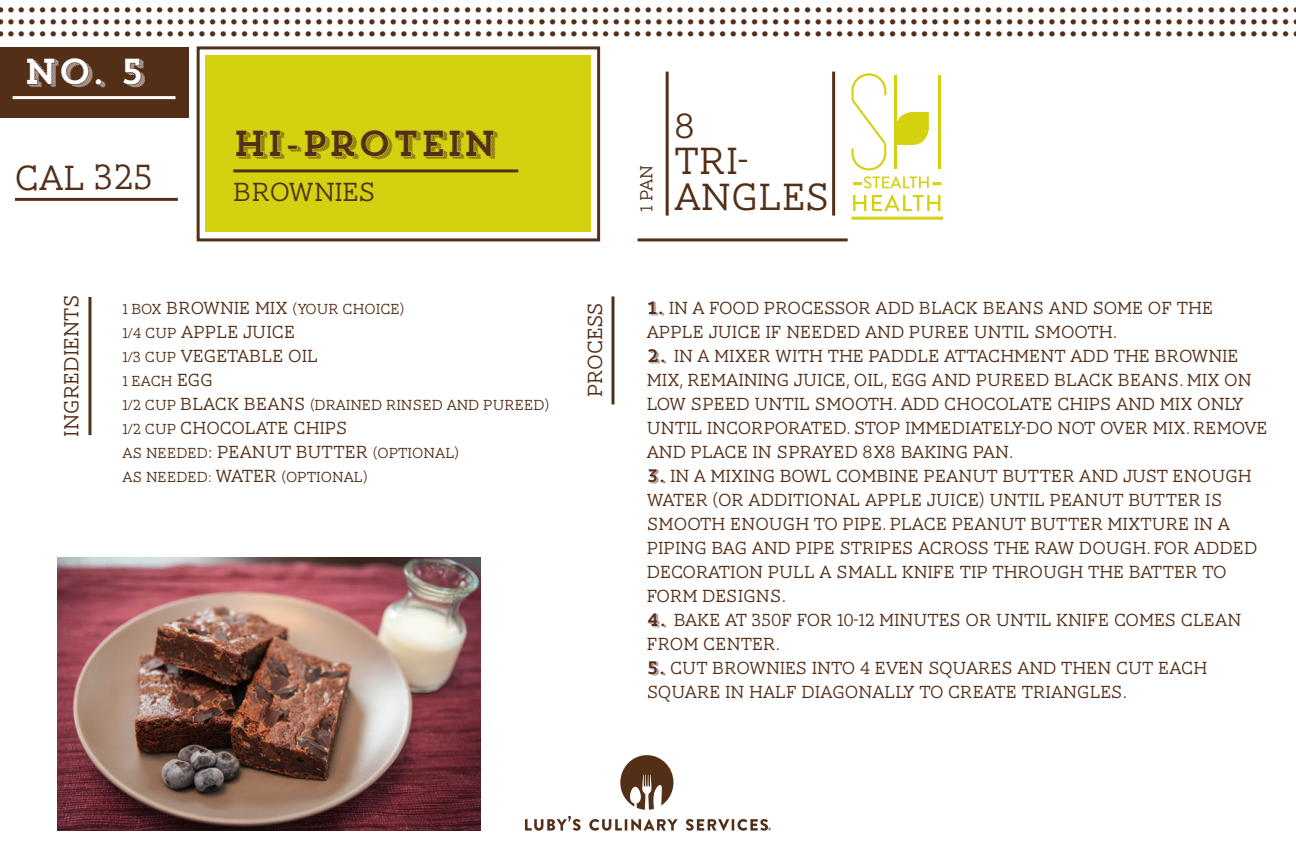
<style>
.page{position:relative;width:1296px;height:864px;background:#fff}
.page>*{position:absolute;margin:0;border:0;box-sizing:border-box;transform-origin:0 0}
.t1{font:300 39px "AW Conqueror Slab";color:#532f18}
.t2{font:36px "Trend Slab Four";color:#532f18}
.t3{font:300 36px "AW Conqueror Slab";color:#532f18}
.t4{font:36px "Trend Slab Four";color:#fff}
.t5{font:700 31.8px "Bodoni Std";color:#532f18}
.t6{font:300 27px "AW Conqueror Slab";letter-spacing:-.015em;color:#532f18}
.t7{font:300 21px "AW Conqueror Slab";color:#532f18}
.t8{font:300 18px/24px "AW Conqueror Slab";color:#532f18}
.t9{font:300 15px "AW Conqueror Slab";color:#532f18}
.s1{font-size:18px}
.s2{font-size:15px}
.s3{font-family:"Trend Slab Four";font-weight:400}
</style>
<div class="page">
<div style="left:197px;top:46px;width:403px;height:195px;border:3px solid #532f18"></div>
<div style="left:205px;top:55px;width:386px;height:176px;background:#d4d110"></div>
<div style="left:0;top:47px;width:189px;height:70px;background:#532f18"></div>
<hr style="left:638px;top:238px;width:210px;height:3px;background:#532f18">
<hr style="left:233px;top:169px;width:285px;height:3px;background:#532f18">
<hr style="left:832px;top:72px;width:3px;height:144px;background:#532f18">
<hr style="left:666px;top:72px;width:3px;height:144px;background:#532f18">
<svg style="left:853px;top:195px;width:13px;height:16px"></svg>
<svg style="left:872px;top:195px;width:68px;height:16px"></svg>
<svg style="left:853px;top:176px;width:89px;height:12px"></svg>
<hr style="left:851px;top:217px;width:92px;height:3px;background:#d4d110">
<svg style="left:896px;top:111px;width:33px;height:34px"></svg>
<svg style="left:851px;top:73px;width:35px;height:97px"></svg>
<hr style="left:894px;top:76px;width:2px;height:93px;background:#d4d110">
<hr style="left:938px;top:76px;width:2px;height:93px;background:#d4d110">
<hr style="left:13px;top:96px;width:163px;height:3px;background:#fff">
<hr style="left:15px;top:198px;width:163px;height:3px;background:#532f18">
<svg style="left:525px;top:816px;width:56px;height:15px"></svg>
<svg style="left:589px;top:819px;width:89px;height:12px"></svg>
<svg style="left:620px;top:755px;width:53px;height:55px"></svg>
<svg style="left:686px;top:819px;width:85px;height:12px"></svg>
<hr style="left:88px;top:297px;width:3px;height:138px;background:#532f18">
<hr style="left:611px;top:296px;width:3px;height:108px;background:#532f18">
<img style="left:57px;top:558px;width:423px;height:272px">
<h3 class="t5" style="left:-5px;top:-18px;width:1298px">..........................................................................................................................</h3>
<h3 class="t5" style="left:-5px;top:-6px;width:1298px">..........................................................................................................................</h3>
<h3 class="t5" style="left:-5px;top:6px;width:1298px">..........................................................................................................................</h3>
<p class="t4" style="left:23px;top:48px;width:123px">NO. 5</p>
<p class="t3" style="left:15px;top:158px;width:139px">CAL 325</p>
<p class="t2" style="left:233px;top:120px;width:265px">HI-PROTEIN</p>
<p class="t6" style="left:233px;top:177px;width:144px">BROWNIES</p>
<p class="t7" style="left:60px;top:437px;width:144px;rotate:-90deg">INGREDIENTS</p>
<p class="t7" style="left:584px;top:397px;width:97px;rotate:-90deg">PROCESS</p>
<p class="t9" style="left:122px;top:301px;width:284px">1 BOX <span class="s1">BROWNIE MIX</span> (YOUR CHOICE)</p>
<p class="t8" style="left:122px;top:320px;width:175px"><span class="s2">1/4 CUP</span> APPLE JUICE</p>
<p class="t8" style="left:122px;top:344px;width:197px"><span class="s2">1/3 CUP</span> VEGETABLE OIL</p>
<p class="t9" style="left:122px;top:373px;width:92px">1 EACH <span class="s1">EGG</span></p>
<p class="t9" style="left:122px;top:397px;width:428px">1/2 CUP <span class="s1">BLACK BEANS</span> (DRAINED RINSED AND PUREED)</p>
<p class="t8" style="left:122px;top:416px;width:227px"><span class="s2">1/2 CUP</span> CHOCOLATE CHIPS</p>
<p class="t9" style="left:122px;top:445px;width:338px">AS NEEDED<span class="s1">: PEANUT BUTTER</span> (OPTIONAL)</p>
<p class="t9" style="left:122px;top:469px;width:247px">AS NEEDED: <span class="s1">WATER</span> (OPTIONAL)</p>
<p class="t8" style="left:635px;top:212px;width:49px;rotate:-90deg">1 PAN</p>
<p class="t3" style="left:675px;top:107px;width:23px">8</p>
<p class="t1" style="left:675px;top:140px;width:75px">TRI-</p>
<p class="t1" style="left:675px;top:176px;width:157px">ANGLES</p>
<p class="t8" style="left:647px;top:296px;width:568px"><span class="s3">1.</span> IN A FOOD PROCESSOR ADD BLACK BEANS AND SOME OF THE<br>APPLE JUICE IF NEEDED AND PUREE UNTIL SMOOTH.</p>
<p class="t8" style="left:647px;top:344px;width:623px"><span class="s3">2.</span> IN A MIXER WITH THE PADDLE ATTACHMENT ADD THE BROWNIE MIX, REMAINING JUICE, OIL, EGG AND PUREED BLACK BEANS. MIX ON LOW SPEED UNTIL SMOOTH. ADD CHOCOLATE CHIPS AND MIX ONLY UNTIL INCORPORATED. STOP IMMEDIATELY-DO NOT OVER MIX. REMOVE AND PLACE IN SPRAYED 8X8 BAKING PAN.</p>
<p class="t8" style="left:647px;top:464px;width:612px"><span class="s3">3.</span> IN A MIXING BOWL COMBINE PEANUT BUTTER AND JUST ENOUGH WATER (OR ADDITIONAL APPLE JUICE) UNTIL PEANUT BUTTER IS SMOOTH ENOUGH TO PIPE. PLACE PEANUT BUTTER MIXTURE IN A PIPING BAG AND PIPE STRIPES ACROSS THE RAW DOUGH. FOR ADDED DECORATION PULL A SMALL KNIFE TIP THROUGH THE BATTER TO FORM DESIGNS.</p>
<p class="t8" style="left:647px;top:608px;width:596px"><span class="s3">4.</span> BAKE AT 350F FOR 10-12 MINUTES OR UNTIL KNIFE COMES CLEAN<br>FROM CENTER.</p>
<p class="t8" style="left:647px;top:656px;width:562px"><span class="s3">5.</span> CUT BROWNIES INTO 4 EVEN SQUARES AND THEN CUT EACH<br>SQUARE IN HALF DIAGONALLY TO CREATE TRIANGLES.</p>
</div>
